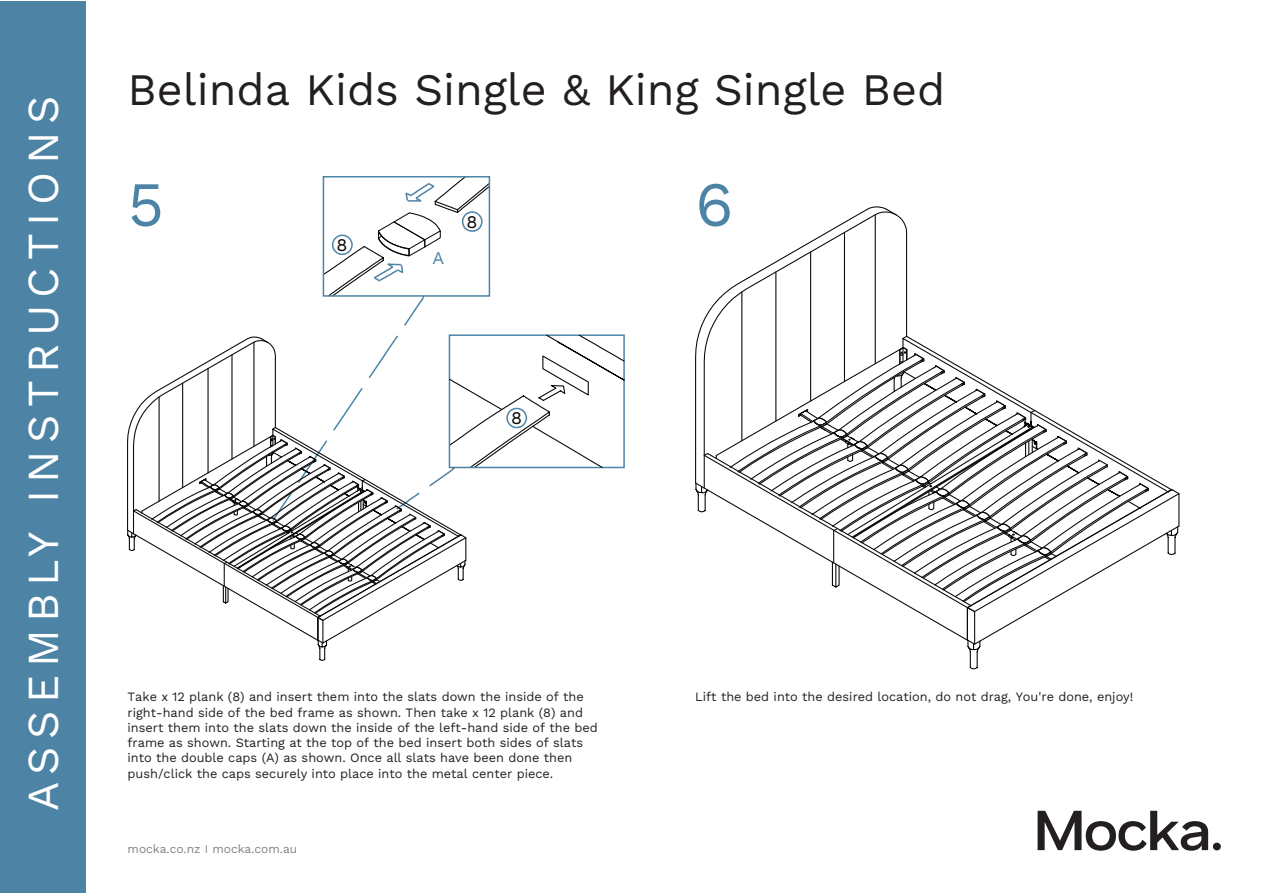
<style>
.page{position:relative;width:1263px;height:893px;background:#fff}
.page>*{position:absolute;margin:0;border:0;box-sizing:border-box;transform-origin:0 0}
.t1{font:63px "Work Sans";color:#4d84a6}
.t2{font:45px "Work Sans";color:#231f20}
.t3{font:44.25px "Work Sans";letter-spacing:.17em;color:#fff}
.t4{font:17.85px "Work Sans";color:#050504}
.t5{font:17.85px "Work Sans";color:#4d84a6}
.t6{font:12.75px/15.3px "Work Sans";color:#231f20}
.t7{font:12px "Work Sans";color:#808285}
</style>
<div class="page">
<div style="left:0;top:1px;width:85px;height:891px;background:#4d84a6"></div>
<svg style="left:1037px;top:811px;width:171px;height:40px"></svg>
<div style="left:1213px;top:843px;width:8px;height:7px;background:#231f20;border-radius:50%"></div>
<svg style="left:322px;top:176px;width:169px;height:55px"></svg>
<svg style="left:828px;top:208px;width:351px;height:462px"></svg>
<svg style="left:127px;top:231px;width:718px;height:430px"></svg>
<h3 class="t3" style="left:10px;top:811px;width:717px;rotate:-90deg">ASSEMBLY INSTRUCTIONS</h3>
<h2 class="t2" style="left:128px;top:56px;width:819px">Belinda Kids Single &amp; King Single Bed</h2>
<h1 class="t1" style="left:128px;top:157px;width:38px">5</h1>
<h1 class="t1" style="left:695px;top:157px;width:40px">6</h1>
<h3 class="t4" style="left:466px;top:208px;width:12px">8</h3>
<h3 class="t4" style="left:337px;top:231px;width:12px">8</h3>
<h3 class="t5" style="left:432px;top:244px;width:13px">A</h3>
<h3 class="t4" style="left:511px;top:404px;width:12px">8</h3>
<p class="t6" style="left:128px;top:689px;width:472px">Take x 12 plank (8) and insert them into the slats down the inside of the right-hand side of the bed frame as shown. Then take x 12 plank (8) and insert them into the slats down the inside of the left-hand side of the bed frame as shown. Starting at the top of the bed insert both sides of slats into the double caps (A) as shown. Once all slats have been done then push/click the caps securely into place into the metal center piece.</p>
<p class="t6" style="left:695px;top:689px;width:440px">Lift the bed into the desired location, do not drag, You're done, enjoy!</p>
<p class="t7" style="left:128px;top:840px;width:171px">mocka.co.nz I mocka.com.au</p>
</div>
